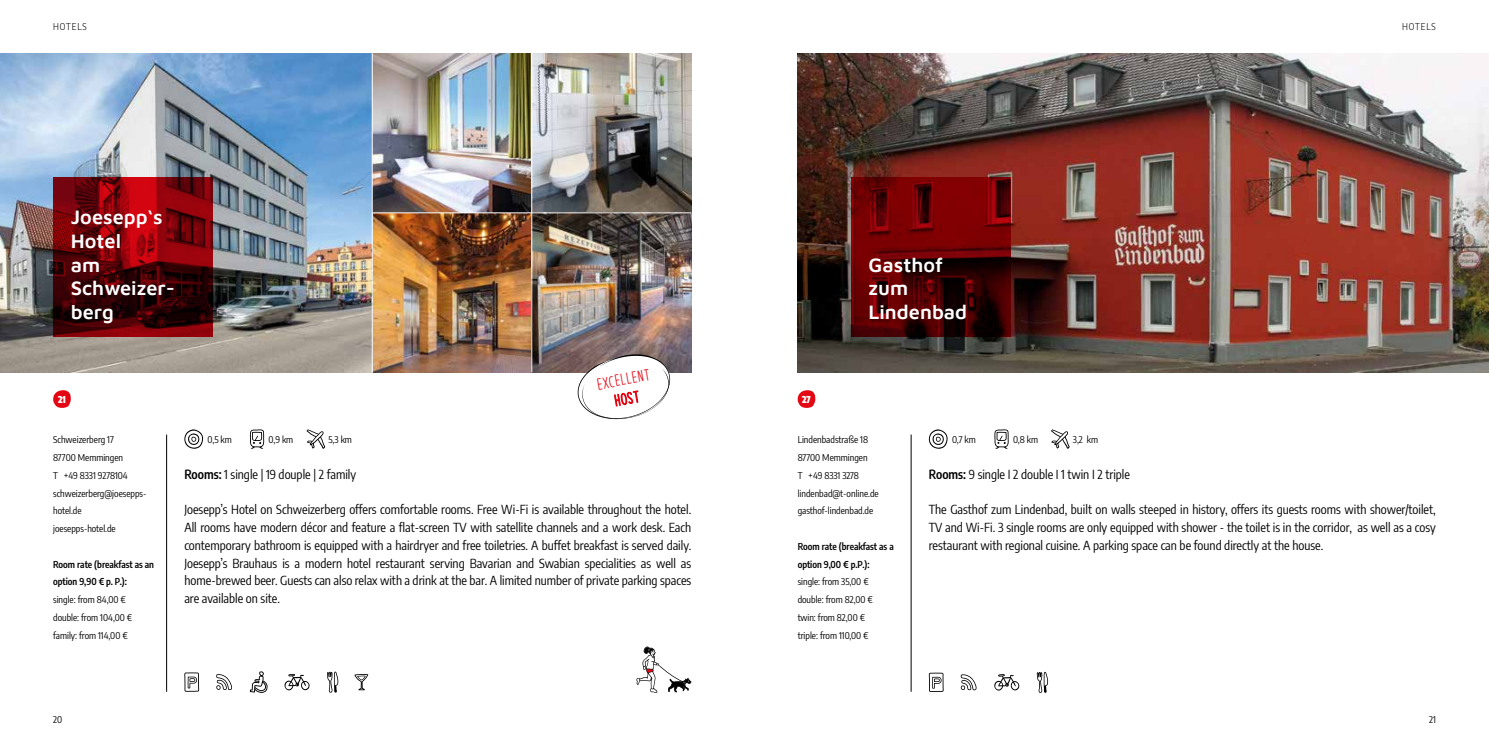
<style>
.page{position:relative;width:1489px;height:745px;background:#fff}
.page>*{position:absolute;margin:0;border:0;box-sizing:border-box;transform-origin:0 0}
.t1{font:600 20px/23.8px "Maven Pro";color:#fff}
.t2{font:16.25px/19.5px "Good Mood";color:#e30613;text-align:center}
.t3{font:12.5px/17.8px "Encode Sans Condensed";color:#000;text-align:justify}
.t4{font:9.38px/17.8px "Encode Sans Condensed";color:#000}
.t5{font:600 9.38px/17.8px "Encode Sans Condensed";color:#000}
.t6{font:300 9.38px "Encode Sans Condensed";letter-spacing:.1em;color:#000}
.t7{font:900 9.38px "Encode Sans Condensed";color:#fff}
.s1{font-weight:600}
</style>
<div class="page">
<img style="left:373px;top:213px;width:158px;height:159px">
<img style="left:0;top:53px;width:372px;height:319px">
<svg style="left:53px;top:390px;width:18px;height:18px"></svg>
<hr style="left:166px;top:434px;width:1px;height:257px;background:#000">
<img style="left:373px;top:53px;width:158px;height:159px">
<img style="left:532px;top:53px;width:159px;height:159px">
<svg style="left:53px;top:177px;width:160px;height:160px;background:#630208"></svg>
<svg style="left:184px;top:429px;width:19px;height:19px"></svg>
<svg style="left:250px;top:429px;width:14px;height:19px"></svg>
<svg style="left:306px;top:429px;width:19px;height:19px"></svg>
<img style="left:532px;top:213px;width:159px;height:159px">
<svg style="left:184px;top:672px;width:15px;height:19px"></svg>
<svg style="left:216px;top:674px;width:16px;height:15px"></svg>
<svg style="left:250px;top:671px;width:18px;height:21px"></svg>
<svg style="left:284px;top:673px;width:26px;height:17px"></svg>
<svg style="left:327px;top:671px;width:11px;height:21px"></svg>
<svg style="left:354px;top:674px;width:14px;height:15px"></svg>
<svg style="left:797px;top:390px;width:18px;height:18px"></svg>
<hr style="left:910px;top:434px;width:1px;height:257px;background:#000">
<svg style="left:928px;top:429px;width:19px;height:19px"></svg>
<svg style="left:994px;top:429px;width:14px;height:19px"></svg>
<svg style="left:1051px;top:429px;width:18px;height:19px"></svg>
<svg style="left:636px;top:646px;width:55px;height:46px"></svg>
<svg style="left:575px;top:351px;width:98px;height:69px"></svg>
<img style="left:797px;top:53px;width:691px;height:319px">
<svg style="left:850px;top:177px;width:160px;height:160px;background:#590204"></svg>
<svg style="left:928px;top:672px;width:15px;height:19px"></svg>
<svg style="left:960px;top:674px;width:16px;height:15px"></svg>
<svg style="left:994px;top:674px;width:25px;height:16px"></svg>
<svg style="left:1036px;top:671px;width:12px;height:21px"></svg>
<p class="t6" style="left:53px;top:20px;width:35px">HOTELS</p>
<p class="t6" style="left:1401px;top:20px;width:35px">HOTELS</p>
<h1 class="t1" style="left:71px;top:204px;width:106px">Joesepp‘s<br>Hotel<br>am<br>Schweizer&shy;berg</h1>
<h1 class="t1" style="left:868px;top:251px;width:100px">Gasthof zum<br>Lindenbad</h1>
<p class="t7" style="left:58px;top:391px;width:9px">21</p>
<p class="t4" style="left:53px;top:430px;width:95px">Schweizerberg 17<br>87700 Memmingen<br>T +49 8331 9278104 schweizerberg@joesepps&shy;hotel.de joesepps-hotel.de</p>
<p class="t5" style="left:53px;top:554px;width:102px">Room rate (breakfast as an option 9,90 € p. P.):</p>
<p class="t4" style="left:53px;top:590px;width:80px">single: from 84,00 € double: from 104,00 € family: from 114,00 €</p>
<h2 class="t2" style="left:595px;top:374px;width:55px;rotate:-10deg">EXCELLENT<br>HOST</h2>
<p class="t7" style="left:802px;top:391px;width:10px">27</p>
<p class="t4" style="left:207px;top:430px;width:26px">0,5 km</p>
<p class="t4" style="left:268px;top:430px;width:26px">0,9 km</p>
<p class="t4" style="left:328px;top:430px;width:25px">5,3 km</p>
<p class="t4" style="left:797px;top:430px;width:82px">Lindenbadstraße 18<br>87700 Memmingen<br>T +49 8331 3278 lindenbad@t-online.de gasthof-lindenbad.de</p>
<p class="t5" style="left:797px;top:536px;width:98px">Room rate (breakfast as a option 9,00 € p.P.):</p>
<p class="t4" style="left:797px;top:572px;width:77px">single: from 35,00 € double: from 82,00 € twin: from 82,00 € triple: from 110,00 €</p>
<p class="t3" style="left:184px;top:464px;width:173px"><span class="s1">Rooms:</span> 1 single | 19 douple | 2 family</p>
<p class="t3" style="left:184px;top:500px;width:508px">Joesepp’s Hotel on Schweizerberg offers comfortable rooms. Free Wi-Fi is available throughout the hotel.<br>All rooms have modern décor and feature a flat-screen TV with satellite channels and a work desk. Each contemporary bathroom is equipped with a hairdryer and free toiletries. A buffet breakfast is served daily.<br>Joesepp’s Brauhaus is a modern hotel restaurant serving Bavarian and Swabian specialities as well as home-brewed beer. Guests can also relax with a drink at the bar. A limited number of private parking spaces are available on site.</p>
<p class="t4" style="left:952px;top:430px;width:25px">0,7 km</p>
<p class="t4" style="left:1012px;top:430px;width:26px">0,8 km</p>
<p class="t4" style="left:1072px;top:430px;width:27px">3,2 km</p>
<p class="t3" style="left:928px;top:464px;width:203px"><span class="s1">Rooms:</span> 9 single I 2 double I 1 twin I 2 triple</p>
<p class="t3" style="left:928px;top:500px;width:508px">The Gasthof zum Lindenbad, built on walls steeped in history, offers its guests rooms with shower/toilet, TV and Wi-Fi. 3 single rooms are only equipped with shower - the toilet is in the corridor, as well as a cosy restaurant with regional cuisine. A parking space can be found directly at the house.</p>
<p class="t4" style="left:53px;top:709px;width:11px">20</p>
<p class="t4" style="left:1428px;top:709px;width:8px">21</p>
</div>
